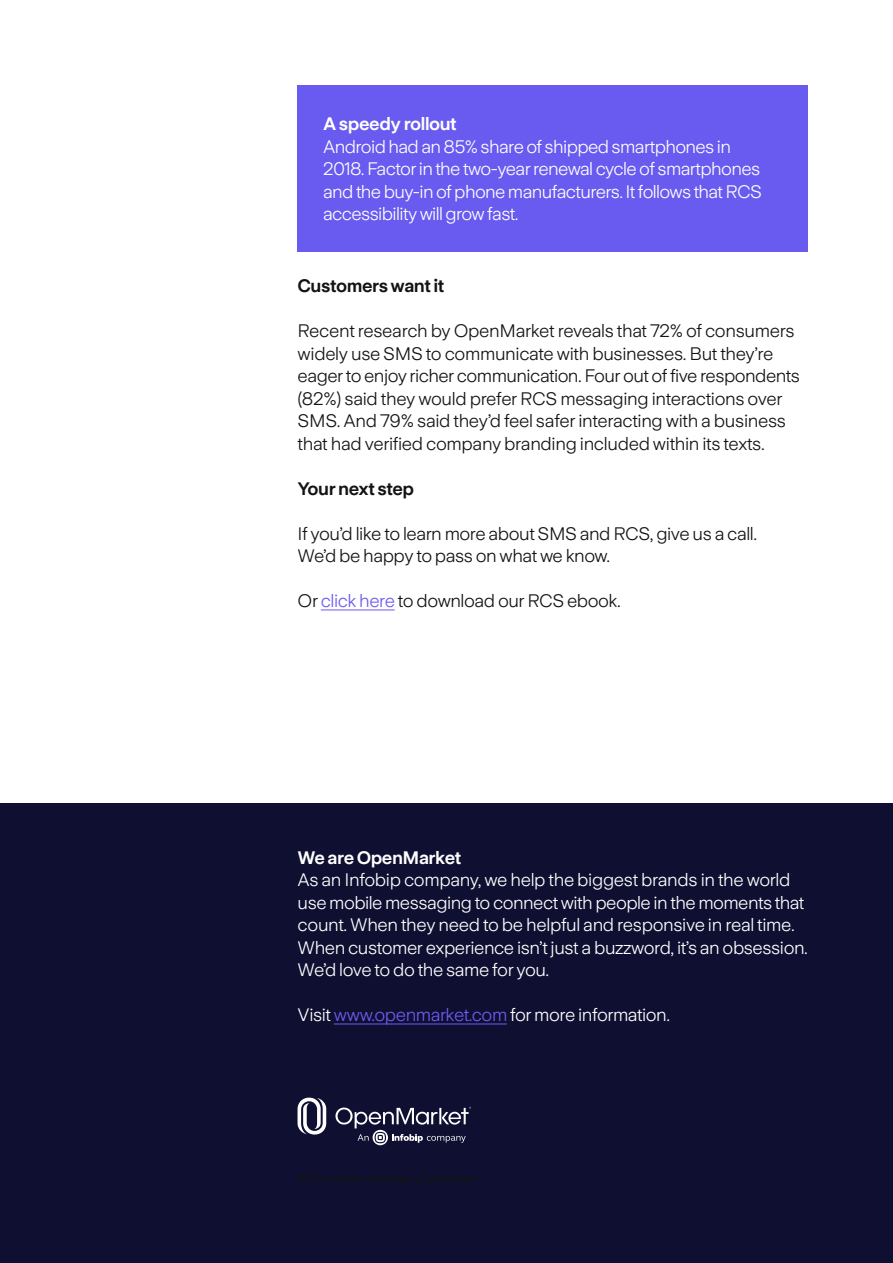
<style>
.page{position:relative;width:893px;height:1263px;background:#fff}
.page>*{position:absolute;margin:0;border:0;box-sizing:border-box;transform-origin:0 0}
.Body_12_15{font:18px/22.5px "Universal Sans 400";letter-spacing:-.02em;color:#131313}
.Small_Body{font:18px/22.5px "Universal Sans 400";letter-spacing:-.025em;color:#fff}
.Body_header_12_15{font:18px/22.5px "Universal Sans 400";letter-spacing:-.035em;color:#fff}
.Body_12_15-2{font:18px "Universal Sans 400";letter-spacing:-.025em;color:#fff}
.Body_header_12_15-2{font:18px "Universal Sans 800";letter-spacing:-.025em;color:#131313}
.Small_Body_Title{font:18px "Universal Sans 800";letter-spacing:-.025em;color:#fff}
.Body_header_12_15-3{font:18px "Universal Sans 800";letter-spacing:-.025em;color:#fff}
.t1{font:10.5px "Universal Sans 600";letter-spacing:-.005em;color:#131313}
.s1{color:#695af0}
.s2{color:#6c5df0}
</style>
<div class="page">
<div style="left:298px;top:85px;width:510px;height:167px;background:#695af0"></div>
<div style="left:0;top:803px;width:893px;height:460px;background:#0f0f32"></div>
<hr style="left:334px;top:1023px;width:173px;height:1px;background:#6c5df0">
<hr style="left:321px;top:609px;width:74px;height:1px;background:#695af0">
<svg style="left:298px;top:1098px;width:28px;height:36px"></svg>
<svg style="left:335px;top:1107px;width:136px;height:38px"></svg>
<p class="Body_header_12_15-3" style="left:323px;top:114px;width:135px">A speedy rollout</p>
<p class="Body_header_12_15" style="left:323px;top:135px;width:440px">Android had an 85% share of shipped smartphones in 2018. Factor in the two-year renewal cycle of smartphones and the buy-in of phone manufacturers. It follows that RCS accessibility will grow fast.</p>
<p class="Body_header_12_15-2" style="left:298px;top:276px;width:148px">Customers want it</p>
<p class="Body_12_15" style="left:298px;top:319px;width:504px">Recent research by OpenMarket reveals that 72% of consumers widely use SMS to communicate with businesses. But they’re eager to enjoy richer communication. Four out of five respondents (82%) said they would prefer RCS messaging interactions over SMS. And 79% said they’d feel safer interacting with a business that had verified company branding included within its texts.</p>
<p class="Body_header_12_15-2" style="left:298px;top:478px;width:118px">Your next step</p>
<p class="Body_12_15" style="left:298px;top:522px;width:461px">If you’d like to learn more about SMS and RCS, give us a call.<br>We’d be happy to pass on what we know.</p>
<p class="Body_12_15" style="left:298px;top:589px;width:325px">Or <span class="s1">click here</span> to download our RCS ebook.</p>
<p class="Small_Body_Title" style="left:298px;top:847px;width:165px">We are OpenMarket</p>
<p class="Small_Body" style="left:298px;top:868px;width:512px">As an Infobip company, we help the biggest brands in the world use mobile messaging to connect with people in the moments that count. When they need to be helpful and responsive in real time.<br>When customer experience isn’t just a buzzword, it’s an obsession.<br>We’d love to do the same for you.</p>
<p class="Body_12_15-2" style="left:298px;top:1005px;width:374px">Visit <span class="s2">www.openmarket.com</span> for more information.</p>
<p class="t1" style="left:298px;top:1172px;width:180px">RCS business messaging has landed</p>
</div>
